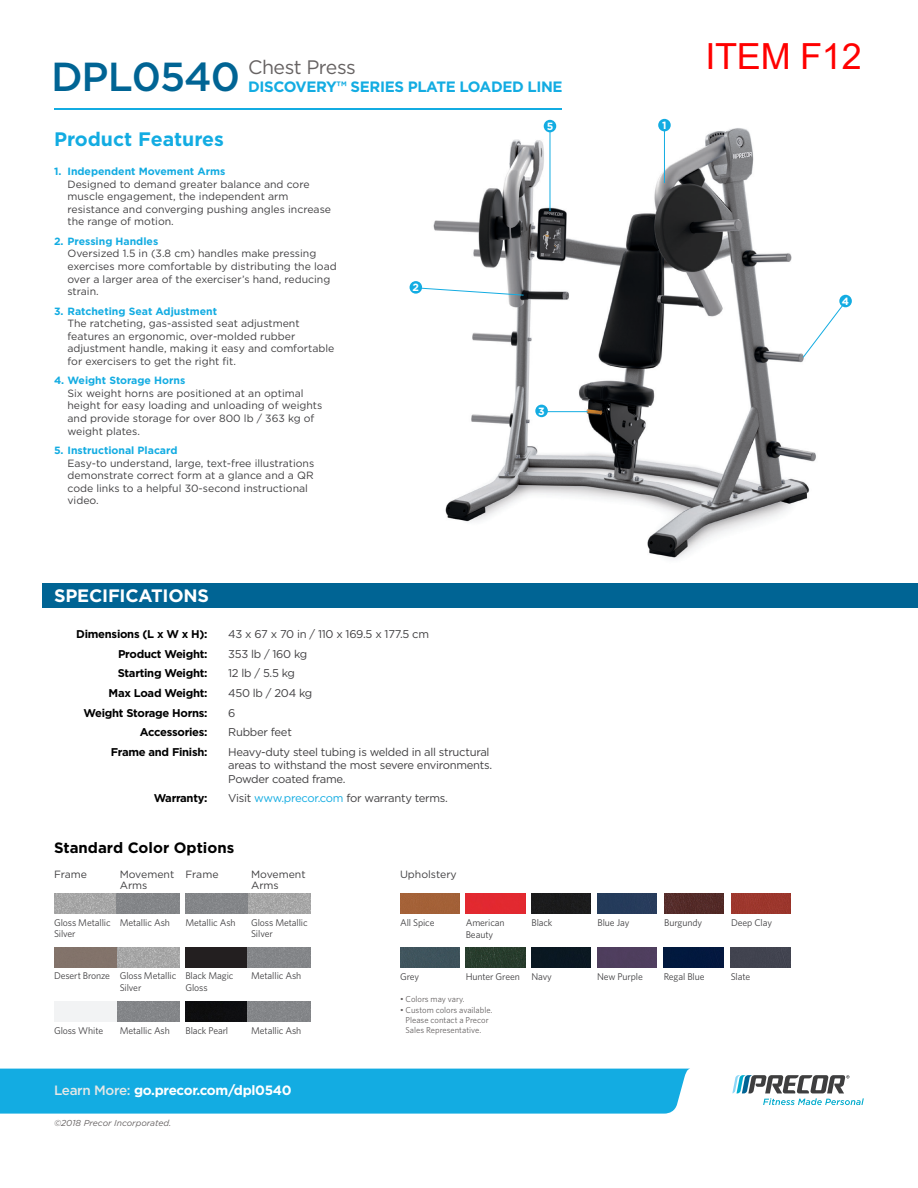
<style>
.page{position:relative;width:918px;height:1188px;background:#fff}
.page>*{position:absolute;margin:0;border:0;box-sizing:border-box;transform-origin:0 0}
.t1{font:500 40.5px "Gotham";letter-spacing:-.025em;color:#006494}
.t2{font:36px "Arial";letter-spacing:-.005em;color:#f00}
.t3{font:700 19.5px "Gotham";color:#13ace2}
.t4{font:19.5px "Gotham";letter-spacing:-.025em;color:#676363}
.t5{font:700 18px "Gotham";letter-spacing:-.01em;color:#fff}
.t6{font:700 15px "Gotham";letter-spacing:-.025em;color:#13ace2}
.t7{font:700 15px "Gotham";color:#000}
.t8{font:700 13.5px "Gotham";letter-spacing:-.025em;color:#fff}
.t9{font:11.25px/13.5px "Gotham";letter-spacing:-.025em;color:#414042}
.t10{font:700 11.25px "Gotham";letter-spacing:-.025em;color:#000}
.t11{font:10.5px/12.6px "Gotham";color:#414042}
.t12{font:700 10.5px "Gotham";color:#13ace2}
.t13{font:700 10.5px "Gotham";color:#fff}
.t14{font:9.75px/11.7px "Whitney";letter-spacing:-.01em;color:#414042}
.t15{font:8.7px/10.4px "Whitney";color:#676363}
.t16{font:italic 8.7px "Gotham";color:#676363}
.s1{color:#13ace2}
.s2{font-weight:500;color:#e5e8e7}
</style>
<div class="page">
<img style="left:409px;top:118px;width:443px;height:441px">
<div style="left:0;top:1069px;width:689px;height:45px;background:#13ace2"></div>
<svg style="left:732px;top:1075px;width:132px;height:30px"></svg>
<div style="left:544px;top:120px;width:12px;height:12px;background:#13ace2;border-radius:50%"></div>
<div style="left:535px;top:405px;width:13px;height:12px;background:#13ace2;border-radius:50%"></div>
<div style="left:839px;top:295px;width:13px;height:12px;background:#13ace2;border-radius:50%"></div>
<div style="left:42px;top:583px;width:876px;height:25px;background:#006494"></div>
<hr style="left:550px;top:131px;width:1px;height:80px;background:#13ace2">
<svg style="left:802px;top:304px;width:42px;height:54px"></svg>
<div style="left:410px;top:281px;width:12px;height:13px;background:#13ace2;border-radius:50%"></div>
<svg style="left:419px;top:287px;width:105px;height:9px"></svg>
<hr style="left:547px;top:411px;width:41px;height:1px;background:#13ace2">
<hr style="left:54px;top:108px;width:508px;height:2px;background:#13ace2">
<div style="left:658px;top:119px;width:13px;height:12px;background:#13ace2;border-radius:50%"></div>
<hr style="left:664px;top:130px;width:1px;height:53px;background:#13ace2">
<img style="left:248px;top:893px;width:62px;height:21px">
<img style="left:54px;top:893px;width:63px;height:21px">
<div style="left:117px;top:893px;width:62px;height:21px;background:#848689"></div>
<div style="left:185px;top:947px;width:63px;height:21px;background:#231f20"></div>
<img style="left:248px;top:947px;width:62px;height:21px">
<div style="left:185px;top:893px;width:63px;height:21px;background:#848689"></div>
<img style="left:117px;top:1002px;width:62px;height:20px">
<div style="left:54px;top:1002px;width:63px;height:20px;background:#f2f3f4"></div>
<img style="left:117px;top:947px;width:62px;height:21px">
<div style="left:54px;top:947px;width:63px;height:21px;background:#82736a"></div>
<img style="left:185px;top:1002px;width:63px;height:20px">
<div style="left:248px;top:1002px;width:63px;height:20px;background:#848689"></div>
<img style="left:400px;top:893px;width:59px;height:21px">
<img style="left:531px;top:893px;width:60px;height:21px">
<img style="left:466px;top:893px;width:59px;height:21px">
<img style="left:598px;top:893px;width:59px;height:21px">
<img style="left:664px;top:893px;width:60px;height:21px">
<img style="left:731px;top:893px;width:60px;height:21px">
<img style="left:531px;top:947px;width:60px;height:21px">
<img style="left:400px;top:947px;width:59px;height:21px">
<img style="left:466px;top:947px;width:59px;height:21px">
<img style="left:597px;top:947px;width:60px;height:20px">
<img style="left:664px;top:947px;width:59px;height:20px">
<img style="left:731px;top:947px;width:59px;height:20px">
<p class="t1" style="left:51px;top:50px;width:191px">DPL0540</p>
<p class="t4" style="left:248px;top:55px;width:109px">Chest Press</p>
<p class="t6" style="left:248px;top:77px;width:316px">DISCOVERY™ SERIES PLATE LOADED LINE</p>
<p class="t3" style="left:54px;top:126px;width:171px">Product Features</p>
<p class="t12" style="left:54px;top:164px;width:173px">1. Independent Movement Arms</p>
<p class="t11" style="left:68px;top:177px;width:265px">Designed to demand greater balance and core muscle engagement, the independent arm resistance and converging pushing angles increase the range of motion.</p>
<p class="t12" style="left:54px;top:234px;width:106px">2. Pressing Handles</p>
<p class="t11" style="left:68px;top:247px;width:271px">Oversized 1.5 in (3.8 cm) handles make pressing exercises more comfortable by distributing the load over a larger area of the exerciser’s hand, reducing strain.</p>
<p class="t12" style="left:54px;top:304px;width:165px">3. Ratcheting Seat Adjustment</p>
<p class="t11" style="left:68px;top:317px;width:268px">The ratcheting, gas-assisted seat adjustment features an ergonomic, over-molded rubber adjustment handle, making it easy and comfortable for exercisers to get the right fit.</p>
<p class="t12" style="left:54px;top:374px;width:133px">4. Weight Storage Horns</p>
<p class="t11" style="left:68px;top:387px;width:256px">Six weight horns are positioned at an optimal height for easy loading and unloading of weights and provide storage for over 800 lb / 363 kg of weight plates.</p>
<p class="t12" style="left:54px;top:443px;width:125px">5. Instructional Placard</p>
<p class="t11" style="left:68px;top:456px;width:248px">Easy-to understand, large, text-free illustrations demonstrate correct form at a glance and a QR code links to a helpful 30-second instructional video.</p>
<p class="t13" style="left:413px;top:280px;width:8px">2</p>
<p class="t5" style="left:54px;top:583px;width:157px">SPECIFICATIONS</p>
<p class="t10" style="left:76px;top:627px;width:133px">Dimensions (L x W x H):</p>
<p class="t9" style="left:228px;top:627px;width:202px">43 x 67 x 70 in / 110 x 169.5 x 177.5 cm</p>
<p class="t10" style="left:118px;top:646px;width:91px">Product Weight:</p>
<p class="t9" style="left:228px;top:647px;width:81px">353 lb / 160 kg</p>
<p class="t10" style="left:118px;top:666px;width:91px">Starting Weight:</p>
<p class="t9" style="left:228px;top:667px;width:68px">12 lb / 5.5 kg</p>
<p class="t10" style="left:109px;top:686px;width:100px">Max Load Weight:</p>
<p class="t9" style="left:228px;top:686px;width:86px">450 lb / 204 kg</p>
<p class="t10" style="left:84px;top:705px;width:125px">Weight Storage Horns:</p>
<p class="t9" style="left:228px;top:706px;width:9px">6</p>
<p class="t10" style="left:140px;top:725px;width:69px">Accessories:</p>
<p class="t9" style="left:228px;top:725px;width:65px">Rubber feet</p>
<p class="t10" style="left:111px;top:744px;width:98px">Frame and Finish:</p>
<p class="t9" style="left:228px;top:745px;width:265px">Heavy-duty steel tubing is welded in all structural areas to withstand the most severe environments.<br>Powder coated frame.</p>
<p class="t10" style="left:154px;top:791px;width:55px">Warranty:</p>
<p class="t9" style="left:228px;top:791px;width:221px">Visit <span class="s1">www.precor.com</span> for warranty terms.</p>
<p class="t7" style="left:54px;top:838px;width:182px">Standard Color Options</p>
<p class="t11" style="left:54px;top:868px;width:35px">Frame</p>
<p class="t11" style="left:185px;top:868px;width:35px">Frame</p>
<p class="t11" style="left:120px;top:869px;width:56px;line-height:10.5px">Movement<br>Arms</p>
<p class="t11" style="left:251px;top:869px;width:56px;line-height:10.5px">Movement<br>Arms</p>
<p class="t11" style="left:400px;top:868px;width:58px">Upholstery</p>
<p class="t13" style="left:547px;top:119px;width:8px">5</p>
<p class="t13" style="left:538px;top:404px;width:8px">3</p>
<p class="t13" style="left:662px;top:118px;width:6px">1</p>
<h2 class="t2" style="left:705px;top:31px;width:158px">ITEM F12</h2>
<p class="t13" style="left:842px;top:294px;width:9px">4</p>
<p class="t14" style="left:54px;top:916px;width:58px">Gloss Metallic<br>Silver</p>
<p class="t14" style="left:185px;top:916px;width:52px">Metallic Ash</p>
<p class="t14" style="left:185px;top:970px;width:50px">Black Magic</p>
<p class="t14" style="left:251px;top:970px;width:52px">Metallic Ash</p>
<p class="t14" style="left:185px;top:982px;width:24px">Gloss</p>
<p class="t14" style="left:54px;top:1024px;width:51px">Gloss White</p>
<p class="t14" style="left:120px;top:1024px;width:52px">Metallic Ash</p>
<p class="t14" style="left:120px;top:916px;width:52px">Metallic Ash</p>
<p class="t14" style="left:251px;top:916px;width:58px">Gloss Metallic<br>Silver</p>
<p class="t14" style="left:120px;top:970px;width:58px">Gloss Metallic<br>Silver</p>
<p class="t14" style="left:54px;top:970px;width:58px">Desert Bronze</p>
<p class="t14" style="left:185px;top:1024px;width:44px">Black Pearl</p>
<p class="t14" style="left:251px;top:1024px;width:52px">Metallic Ash</p>
<p class="t8" style="left:54px;top:1081px;width:239px"><span class="s2">Learn More:</span> go.precor.com/dpl0540</p>
<p class="t16" style="left:54px;top:1117px;width:119px">©2018 Precor Incorporated.</p>
<p class="t14" style="left:400px;top:917px;width:36px">All Spice</p>
<p class="t14" style="left:466px;top:917px;width:40px">American</p>
<p class="t14" style="left:531px;top:917px;width:23px">Black</p>
<p class="t14" style="left:598px;top:917px;width:33px">Blue Jay</p>
<p class="t14" style="left:466px;top:929px;width:29px">Beauty</p>
<p class="t14" style="left:664px;top:917px;width:39px">Burgundy</p>
<p class="t14" style="left:731px;top:917px;width:42px">Deep Clay</p>
<p class="t14" style="left:400px;top:971px;width:21px">Grey</p>
<p class="t14" style="left:466px;top:971px;width:56px">Hunter Green</p>
<p class="t14" style="left:531px;top:971px;width:22px">Navy</p>
<p class="t14" style="left:597px;top:971px;width:47px">New Purple</p>
<p class="t14" style="left:664px;top:971px;width:42px">Regal Blue</p>
<p class="t14" style="left:731px;top:971px;width:21px">Slate</p>
<p class="t15" style="left:400px;top:994px;width:66px">• Colors may vary.</p>
<p class="t15" style="left:406px;top:1004px;width:88px;text-indent:-6px">• Custom colors available.<br>Please contact a Precor<br>Sales Representative.</p>
</div>
